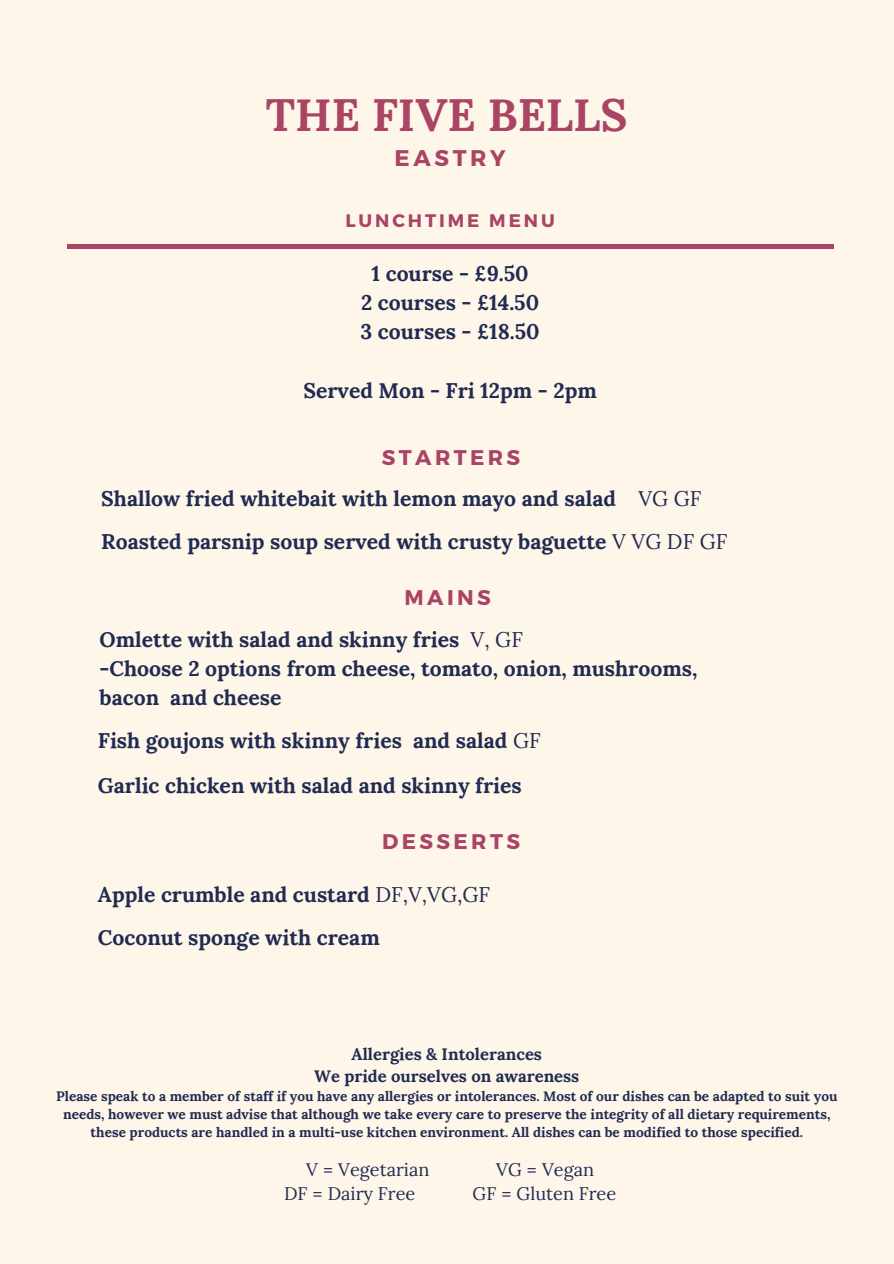
<style>
.page{position:relative;width:894px;height:1264px;background:#fff}
.page>*{position:absolute;margin:0;border:0;box-sizing:border-box;transform-origin:0 0}
.t1{font:700 45.3px "Lora";color:#aa4465}
.t2{font:700 22.65px "Montserrat";letter-spacing:.16em;color:#aa4465}
.t3{font:700 21.15px/29.2px "Lora";color:#202b52}
.t4{font:700 21.15px "Montserrat";letter-spacing:.16em;color:#aa4465}
.t5{font:18.15px "Lora";color:#202b52}
.t6{font:700 18.15px "Montserrat";letter-spacing:.16em;color:#aa4465}
.t7{font:700 16.65px "Lora";color:#202b52}
.t8{font:700 13.65px/18px "Lora";color:#202b52;text-align:center}
.s1{font-weight:400}
</style>
<div class="page">
<div style="left:0;top:0;width:893px;height:1263px;background:#fff6ea"></div>
<div style="left:67px;top:244px;width:766px;height:5px;background:#aa4465"></div>
<h1 class="t1" style="left:266px;top:85px;width:363px">THE FIVE BELLS</h1>
<h2 class="t2" style="left:394px;top:143px;width:112px">EASTRY</h2>
<h3 class="t6" style="left:345px;top:209px;width:211px">LUNCHTIME MENU</h3>
<p class="t3" style="left:360px;top:258px;width:180px;text-align:center">1 course - £9.50<br>2 courses - £14.50<br>3 courses - £18.50</p>
<p class="t3" style="left:303px;top:375px;width:295px">Served Mon - Fri 12pm - 2pm</p>
<p class="t4" style="left:382px;top:443px;width:140px">STARTERS</p>
<h2 class="t3" style="left:101px;top:484px;width:601px">Shallow fried whitebait with lemon mayo and salad <span class="s1">VG GF</span></h2>
<h4 class="t3" style="left:101px;top:527px;width:627px">Roasted parsnip soup served with crusty baguette <span class="s1">V VG DF GF</span></h4>
<h4 class="t4" style="left:404px;top:584px;width:88px">MAINS</h4>
<h5 class="t3" style="left:100px;top:624px;width:599px">Omlette with salad and skinny fries <span class="s1">V, GF<br></span>-Choose 2 options from cheese, tomato, onion, mushrooms, bacon and cheese</h5>
<h3 class="t3" style="left:98px;top:726px;width:444px">Fish goujons with skinny fries and salad <span class="s1">GF</span></h3>
<h4 class="t3" style="left:98px;top:770px;width:425px">Garlic chicken with salad and skinny fries</h4>
<h6 class="t4" style="left:382px;top:827px;width:139px">DESSERTS</h6>
<h2 class="t3" style="left:98px;top:879px;width:393px">Apple crumble and custard <span class="s1">DF,V,VG,GF</span></h2>
<h2 class="t3" style="left:98px;top:922px;width:283px">Coconut sponge with cream</h2>
<h4 class="t7" style="left:351px;top:1042px;width:192px">Allergies &amp; Intolerances</h4>
<h4 class="t7" style="left:314px;top:1065px;width:266px">We pride ourselves on awareness</h4>
<h3 class="t8" style="left:56px;top:1087px;width:782px">Please speak to a member of staff if you have any allergies or intolerances. Most of our dishes can be adapted to suit you needs, however we must advise that although we take every care to preserve the integrity of all dietary requirements, these products are handled in a multi-use kitchen environment. All dishes can be modified to those specified.</h3>
<h3 class="t5" style="left:306px;top:1157px;width:125px">V = Vegetarian</h3>
<h3 class="t5" style="left:496px;top:1157px;width:99px">VG = Vegan</h3>
<h3 class="t5" style="left:284px;top:1182px;width:133px">DF = Dairy Free</h3>
<h3 class="t5" style="left:472px;top:1182px;width:145px">GF = Gluten Free</h3>
</div>
